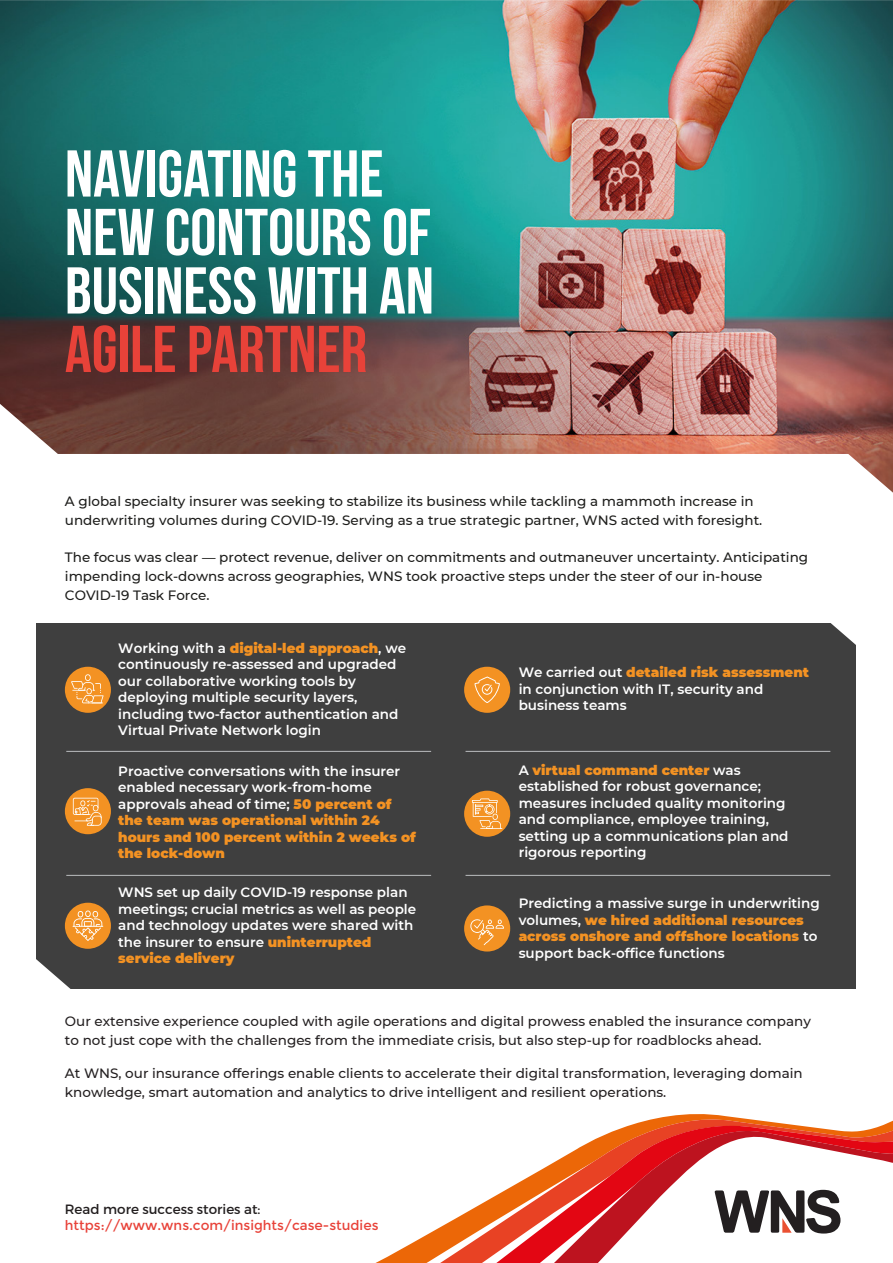
<style>
.page{position:relative;width:893px;height:1263px;background:#fff}
.page>*{position:absolute;margin:0;border:0;box-sizing:border-box;transform-origin:0 0}
.t1{font:700 66px/58.5px "Bebas Neue";color:#fff}
.t2{font:700 66px "Bebas Neue";color:#e84239}
.t3{font:600 13.5px/16.5px "Montserrat";color:#fff}
.t4{font:500 13.5px/18.8px "Montserrat";color:#1d1d1b}
.t5{font:500 13.5px/18.8px "Montserrat";color:#231f20}
.t6{font:13.5px "Montserrat";color:#e84239}
.t7{font:13.5px "Montserrat";color:#231f20}
.s1{font-weight:900;color:#f39223}
</style>
<div class="page">
<svg style="left:407px;top:1211px;width:62px;height:52px"></svg>
<svg style="left:469px;top:1175px;width:63px;height:88px"></svg>
<svg style="left:532px;top:1114px;width:361px;height:149px"></svg>
<div style="left:37px;top:623px;width:819px;height:366px;background:#3f3f3f"></div>
<img style="left:0;top:0;width:893px;height:493px">
<svg style="left:714px;top:1190px;width:126px;height:43px"></svg>
<hr style="left:66px;top:751px;width:365px;height:1px;background:#bbbdbf">
<hr style="left:66px;top:875px;width:365px;height:1px;background:#bbbdbf">
<div style="left:65px;top:667px;width:46px;height:46px;background:#f39223;border-radius:50%"></div>
<div style="left:65px;top:788px;width:46px;height:46px;background:#f39223;border-radius:50%"></div>
<div style="left:65px;top:903px;width:46px;height:46px;background:#f39223;border-radius:50%"></div>
<hr style="left:466px;top:751px;width:364px;height:1px;background:#bbbdbf">
<hr style="left:466px;top:875px;width:364px;height:1px;background:#bbbdbf">
<div style="left:464px;top:667px;width:46px;height:46px;background:#f39223;border-radius:50%"></div>
<div style="left:464px;top:791px;width:46px;height:46px;background:#f39223;border-radius:23px"></div>
<div style="left:464px;top:905px;width:46px;height:46px;background:#f39223;border-radius:50%"></div>
<svg style="left:0;top:404px;width:72px;height:62px"></svg>
<svg style="left:36px;top:949px;width:35px;height:40px"></svg>
<svg style="left:830px;top:623px;width:26px;height:22px"></svg>
<svg style="left:71px;top:674px;width:33px;height:29px"></svg>
<svg style="left:470px;top:919px;width:34px;height:26px"></svg>
<svg style="left:73px;top:798px;width:29px;height:28px"></svg>
<svg style="left:474px;top:676px;width:26px;height:27px"></svg>
<hr style="left:73px;top:926px;width:30px;height:1px;background:#fff">
<svg style="left:74px;top:910px;width:28px;height:31px"></svg>
<svg style="left:472px;top:798px;width:30px;height:31px"></svg>
<h1 class="t1" style="left:65px;top:144px;width:371px">NAVIGATING THE<br>NEW CONTOURS OF<br>BUSINESS WITH AN</h1>
<h1 class="t2" style="left:65px;top:313px;width:304px">AGILE PARTNER</h1>
<p class="t4" style="left:65px;top:491px;width:699px">A global specialty insurer was seeking to stabilize its business while tackling a mammoth increase in underwriting volumes during COVID-19. Serving as a true strategic partner, WNS acted with foresight.</p>
<p class="t4" style="left:65px;top:547px;width:745px">The focus was clear — protect revenue, deliver on commitments and outmaneuver uncertainty. Anticipating impending lock-downs across geographies, WNS took proactive steps under the steer of our in-house<br>COVID-19 Task Force.</p>
<p class="t3" style="left:118px;top:639px;width:289px">Working with a <span class="s1">digital-led approach</span>, we continuously re-assessed and upgraded our collaborative working tools by deploying multiple security layers, including two-factor authentication and Virtual Private Network login</p>
<p class="t3" style="left:118px;top:762px;width:299px">Proactive conversations with the insurer enabled necessary work-from-home approvals ahead of time; <span class="s1">50 percent of the team was operational within 24 hours and 100 percent within 2 weeks of the lock-down</span></p>
<p class="t3" style="left:118px;top:884px;width:299px">WNS set up daily COVID-19 response plan meetings; crucial metrics as well as people and technology updates were shared with the insurer to ensure <span class="s1">uninterrupted service delivery</span></p>
<p class="t3" style="left:519px;top:664px;width:292px">We carried out <span class="s1">detailed risk assessment </span>in conjunction with IT, security and business teams</p>
<p class="t3" style="left:519px;top:761px;width:271px">A <span class="s1">virtual command center</span> was established for robust governance; measures included quality monitoring and compliance, employee training, setting up a communications plan and rigorous reporting</p>
<p class="t3" style="left:519px;top:895px;width:303px">Predicting a massive surge in underwriting volumes, <span class="s1">we hired additional resources across onshore and offshore locations</span> to support back-office functions</p>
<p class="t5" style="left:65px;top:1011px;width:747px">Our extensive experience coupled with agile operations and digital prowess enabled the insurance company to not just cope with the challenges from the immediate crisis, but also step-up for roadblocks ahead.</p>
<p class="t5" style="left:65px;top:1063px;width:739px">At WNS, our insurance offerings enable clients to accelerate their digital transformation, leveraging domain knowledge, smart automation and analytics to drive intelligent and resilient operations.</p>
<p class="t7" style="left:65px;top:1200px;width:197px">Read more success stories at:</p>
<p class="t6" style="left:65px;top:1217px;width:315px">https://www.wns.com/insights/case-studies</p>
</div>
